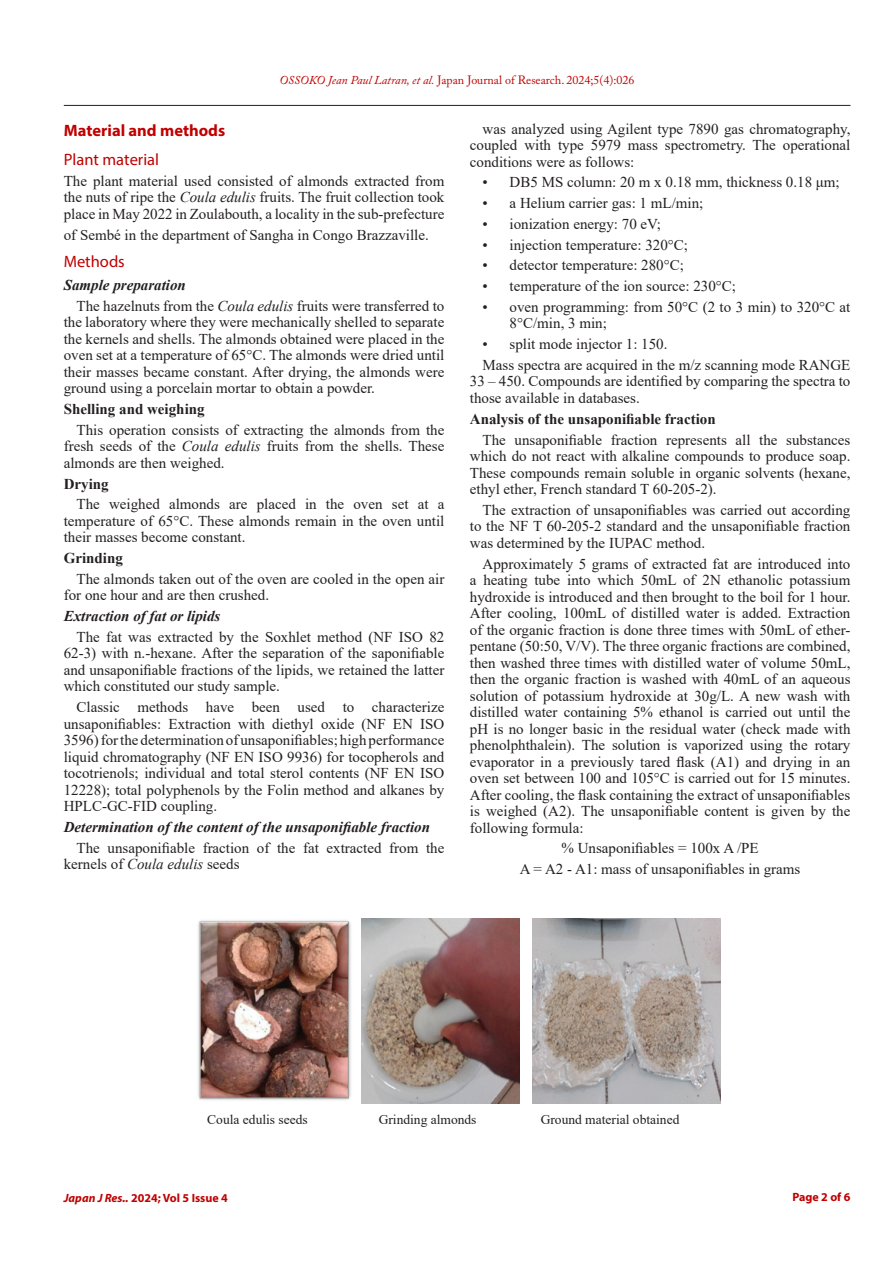
<style>
.page{position:relative;width:893px;height:1263px;background:#fff}
.page>*{position:absolute;margin:0;border:0;box-sizing:border-box;transform-origin:0 0}
.t1{font:16.5px "Myriad Pro";color:#c00000}
.t2{font:700 16.5px "Myriad Pro";color:#c00000}
.t3{font:15px/16.5px "Times New Roman";color:#231f20;text-align:justify}
.t4{font:italic 700 15px "Times New Roman";color:#231f20}
.t5{font:700 15px "Times New Roman";color:#231f20}
.t6{font:13.5px "Times New Roman";color:#231f20}
.t7{font:12px "Adobe Caslon Pro";color:#c00000}
.t8{font:700 12px "Myriad Pro";color:#c00000}
.s1{font-style:italic}
</style>
<div class="page">
<hr style="left:64px;top:105px;width:786px;height:1px;background:#231f20">
<img style="left:198px;top:920px;width:153px;height:180px">
<img style="left:361px;top:919px;width:158px;height:184px">
<img style="left:532px;top:919px;width:188px;height:184px">
<p class="t7" style="left:280px;top:73px;width:356px"><span class="s1">OSSOKO Jean Paul Latran, et al.</span> Japan Journal of Research. 2024;5(4):026</p>
<p class="t2" style="left:64px;top:119px;width:163px">Material and methods</p>
<p class="t1" style="left:64px;top:149px;width:97px">Plant material</p>
<p class="t3" style="left:64px;top:172px;width:382px">The plant material used consisted of almonds extracted from the nuts of ripe the <span class="s1">Coula edulis</span> fruits. The fruit collection took place in May 2022 in Zoulabouth, a locality in the sub-prefecture</p>
<p class="t3" style="left:64px;top:226px;width:366px">of Sembé in the department of Sangha in Congo Brazzaville.</p>
<p class="t1" style="left:64px;top:251px;width:63px">Methods</p>
<p class="t4" style="left:64px;top:275px;width:124px">Sample preparation</p>
<p class="t3" style="left:64px;top:297px;width:382px;text-indent:13px">The hazelnuts from the <span class="s1">Coula edulis</span> fruits were transferred to the laboratory where they were mechanically shelled to separate the kernels and shells. The almonds obtained were placed in the oven set at a temperature of 65°C. The almonds were dried until their masses became constant. After drying, the almonds were ground using a porcelain mortar to obtain a powder.</p>
<p class="t5" style="left:64px;top:398px;width:142px">Shelling and weighing</p>
<p class="t3" style="left:64px;top:421px;width:382px;text-indent:13px">This operation consists of extracting the almonds from the fresh seeds of the <span class="s1">Coula edulis</span> fruits from the shells. These almonds are then weighed.</p>
<p class="t5" style="left:64px;top:473px;width:46px">Drying</p>
<p class="t3" style="left:64px;top:496px;width:382px;text-indent:13px">The weighed almonds are placed in the oven set at a temperature of 65°C. These almonds remain in the oven until their masses become constant.</p>
<p class="t5" style="left:64px;top:547px;width:61px">Grinding</p>
<p class="t3" style="left:64px;top:570px;width:382px;text-indent:13px">The almonds taken out of the oven are cooled in the open air for one hour and are then crushed.</p>
<p class="t4" style="left:64px;top:606px;width:158px">Extraction of fat or lipids</p>
<p class="t3" style="left:64px;top:628px;width:382px;text-indent:13px">The fat was extracted by the Soxhlet method (NF ISO 82<br>62-3) with n.-hexane. After the separation of the saponifiable and unsaponifiable fractions of the lipids, we retained the latter which constituted our study sample.</p>
<p class="t3" style="left:64px;top:698px;width:382px;text-indent:13px">Classic methods have been used to characterize unsaponifiables: Extraction with diethyl oxide (NF EN ISO 3596) for the determination of unsaponifiables; high performance liquid chromatography (NF EN ISO 9936) for tocopherols and tocotrienols; individual and total sterol contents (NF EN ISO 12228); total polyphenols by the Folin method and alkanes by HPLC-GC-FID coupling.</p>
<p class="t4" style="left:64px;top:816px;width:368px">Determination of the content of the unsaponifiable fraction</p>
<p class="t3" style="left:64px;top:839px;width:382px;text-indent:13px">The unsaponifiable fraction of the fat extracted from the kernels of <span class="s1">Coula edulis</span> seeds</p>
<p class="t3" style="left:470px;top:120px;width:382px;text-indent:13px">was analyzed using Agilent type 7890 gas chromatography, coupled with type 5979 mass spectrometry. The operational conditions were as follows:</p>
<p class="t3" style="left:483px;top:174px;width:359px">• DB5 MS column: 20 m x 0.18 mm, thickness 0.18 μm;</p>
<p class="t3" style="left:483px;top:194px;width:222px">• a Helium carrier gas: 1 mL/min;</p>
<p class="t3" style="left:483px;top:215px;width:180px">• ionization energy: 70 eV;</p>
<p class="t3" style="left:483px;top:236px;width:207px">• injection temperature: 320°C;</p>
<p class="t3" style="left:483px;top:257px;width:203px">• detector temperature: 280°C;</p>
<p class="t3" style="left:483px;top:277px;width:255px">• temperature of the ion source: 230°C;</p>
<p class="t3" style="left:510px;top:298px;width:342px;text-indent:-27px">• oven programming: from 50°C (2 to 3 min) to 320°C at<br>8°C/min, 3 min;</p>
<p class="t3" style="left:483px;top:335px;width:186px">• split mode injector 1: 150.</p>
<p class="t3" style="left:470px;top:356px;width:382px;text-indent:13px">Mass spectra are acquired in the m/z scanning mode RANGE 33 – 450. Compounds are identified by comparing the spectra to those available in databases.</p>
<p class="t5" style="left:470px;top:408px;width:247px">Analysis of the unsaponifiable fraction</p>
<p class="t3" style="left:470px;top:431px;width:382px;text-indent:13px">The unsaponifiable fraction represents all the substances which do not react with alkaline compounds to produce soap.<br>These compounds remain soluble in organic solvents (hexane, ethyl ether, French standard T 60-205-2).</p>
<p class="t3" style="left:470px;top:501px;width:382px;text-indent:13px">The extraction of unsaponifiables was carried out according to the NF T 60-205-2 standard and the unsaponifiable fraction was determined by the IUPAC method.</p>
<p class="t3" style="left:470px;top:555px;width:382px;text-indent:13px">Approximately 5 grams of extracted fat are introduced into a heating tube into which 50mL of 2N ethanolic potassium hydroxide is introduced and then brought to the boil for 1 hour.<br>After cooling, 100mL of distilled water is added. Extraction of the organic fraction is done three times with 50mL of ether&shy;pentane (50:50, V/V). The three organic fractions are combined, then washed three times with distilled water of volume 50mL, then the organic fraction is washed with 40mL of an aqueous solution of potassium hydroxide at 30g/L. A new wash with distilled water containing 5% ethanol is carried out until the pH is no longer basic in the residual water (check made with phenolphthalein). The solution is vaporized using the rotary evaporator in a previously tared flask (A1) and drying in an oven set between 100 and 105°C is carried out for 15 minutes.<br>After cooling, the flask containing the extract of unsaponifiables is weighed (A2). The unsaponifiable content is given by the following formula:</p>
<p class="t3" style="left:562px;top:839px;width:199px">% Unsaponifiables = 100x A /PE</p>
<p class="t3" style="left:520px;top:860px;width:282px">A = A2 - A1: mass of unsaponifiables in grams</p>
<p class="t6" style="left:207px;top:1109px;width:102px">Coula edulis seeds</p>
<p class="t6" style="left:379px;top:1109px;width:99px">Grinding almonds</p>
<p class="t6" style="left:541px;top:1109px;width:140px">Ground material obtained</p>
<p class="t8" style="left:64px;top:1190px;width:166px"><span class="s1">Japan J Res..</span> 2024; Vol 5 Issue 4</p>
<p class="t8" style="left:792px;top:1189px;width:60px">Page 2 of 6</p>
</div>
